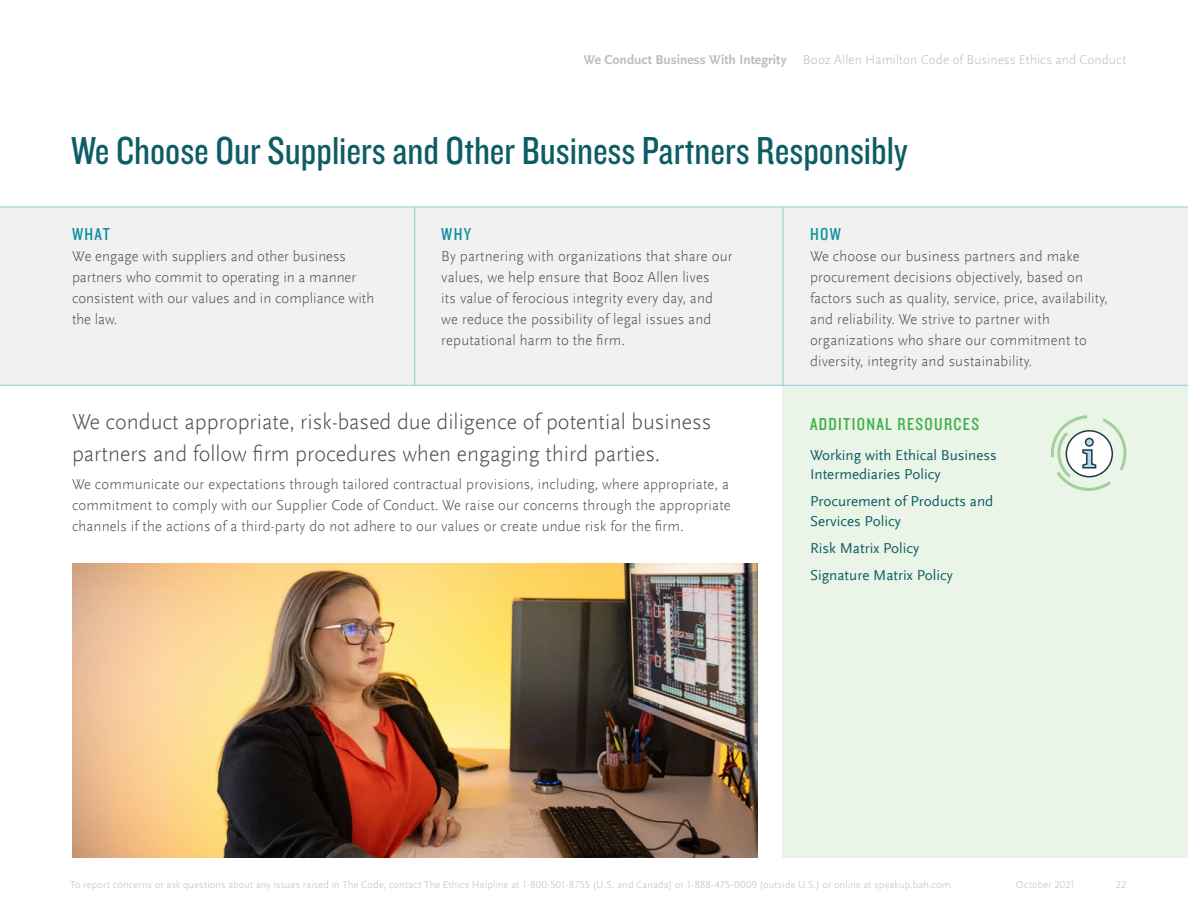
<style>
.page{position:relative;width:1188px;height:918px;background:#fff}
.page>*{position:absolute;margin:0;border:0;box-sizing:border-box;transform-origin:0 0}
.t1{font:40.5px "Knockout 29 Junior Ltweight";color:#0d5d64}
.Body{font:300 22.5px/31.5px "Scala Sans Offc";color:#4b4c4d}
.t2{font:18px "Knockout 29 Junior Ltweight";letter-spacing:.075em;color:#3baf49}
.Body-2{font:18px "Knockout 29 Junior Ltweight";letter-spacing:.075em;color:#0d919f}
.Body-3{font:300 15px/21px "Scala Sans Offc";letter-spacing:.01em;color:#4b4c4d}
.additional_resources{font:15px/19.5px "Scala Sans Offc";color:#0d5d64}
.t3{font:300 13.5px "Scala Sans Offc";letter-spacing:.005em;color:#bcbdc0}
.t4{font:700 13.5px "Scala Sans Offc";color:#bcbdc0}
.t5{font:300 10.5px "Scala Sans Offc";letter-spacing:.015em;color:#bcbdc0}
</style>
<div class="page">
<img style="left:72px;top:564px;width:686px;height:294px">
<div style="left:0;top:207px;width:1188px;height:178px;background:#f1f1f1"></div>
<hr style="left:414px;top:207px;width:1px;height:179px;background:#94cad5">
<hr style="left:783px;top:207px;width:1px;height:179px;background:#94cad5">
<div style="left:783px;top:385px;width:405px;height:473px;background:#eaf4e7"></div>
<svg style="left:1050px;top:415px;width:75px;height:76px"></svg>
<div style="left:1086px;top:438px;width:7px;height:8px;background:#a9dfee;border-radius:50%"></div>
<div style="left:1085px;top:438px;width:9px;height:9px;border:2px solid #233645;border-radius:50%"></div>
<hr style="left:0;top:207px;width:1188px;height:1px;background:#94cad5">
<hr style="left:0;top:385px;width:1188px;height:1px;background:#94cad5">
<p class="t4" style="left:584px;top:52px;width:204px">We Conduct Business With Integrity</p>
<p class="t3" style="left:803px;top:52px;width:325px">Booz Allen Hamilton Code of Business Ethics and Conduct</p>
<h2 class="t1" style="left:71px;top:124px;width:838px">We Choose Our Suppliers and Other Business Partners Responsibly</h2>
<p class="Body-2" style="left:72px;top:222px;width:40px">WHAT</p>
<p class="Body-3" style="left:72px;top:246px;width:304px">We engage with suppliers and other business partners who commit to operating in a manner consistent with our values and in compliance with the law.</p>
<h3 class="Body-2" style="left:441px;top:222px;width:31px">WHY</h3>
<p class="Body-3" style="left:441px;top:246px;width:293px">By partnering with organizations that share our values, we help ensure that Booz Allen lives<br>its value of ferocious integrity every day, and we reduce the possibility of legal issues and reputational harm to the firm.</p>
<p class="Body" style="left:72px;top:406px;width:641px">We conduct appropriate, risk-based due diligence of potential business partners and follow firm procedures when engaging third parties.</p>
<p class="Body-3" style="left:72px;top:474px;width:660px;text-align:justify">We communicate our expectations through tailored contractual provisions, including, where appropriate, a commitment to comply with our Supplier Code of Conduct. We raise our concerns through the appropriate channels if the actions of a third-party do not adhere to our values or create undue risk for the firm.</p>
<h3 class="Body-2" style="left:810px;top:222px;width:32px">HOW</h3>
<p class="Body-3" style="left:810px;top:246px;width:299px">We choose our business partners and make procurement decisions objectively, based on factors such as quality, service, price, availability, and reliability. We strive to partner with organizations who share our commitment to diversity, integrity and sustainability.</p>
<h3 class="t2" style="left:810px;top:412px;width:171px">ADDITIONAL RESOURCES</h3>
<p class="additional_resources" style="left:810px;top:445px;width:188px">Working with Ethical Business<br>Intermediaries Policy</p>
<p class="additional_resources" style="left:810px;top:492px;width:185px">Procurement of Products and<br>Services Policy</p>
<p class="additional_resources" style="left:810px;top:538px;width:111px">Risk Matrix Policy</p>
<p class="additional_resources" style="left:810px;top:565px;width:144px">Signature Matrix Policy</p>
<p class="t5" style="left:70px;top:879px;width:885px">To report concerns or ask questions about any issues raised in The Code, contact The Ethics Helpline at 1-800-501-8755 (U.S. and Canada) or 1-888-475-0009 (outside U.S.) or online at speakup.bah.com.</p>
<p class="t5" style="left:1016px;top:879px;width:61px">October 2021</p>
<p class="t5" style="left:1116px;top:879px;width:12px">22</p>
</div>
